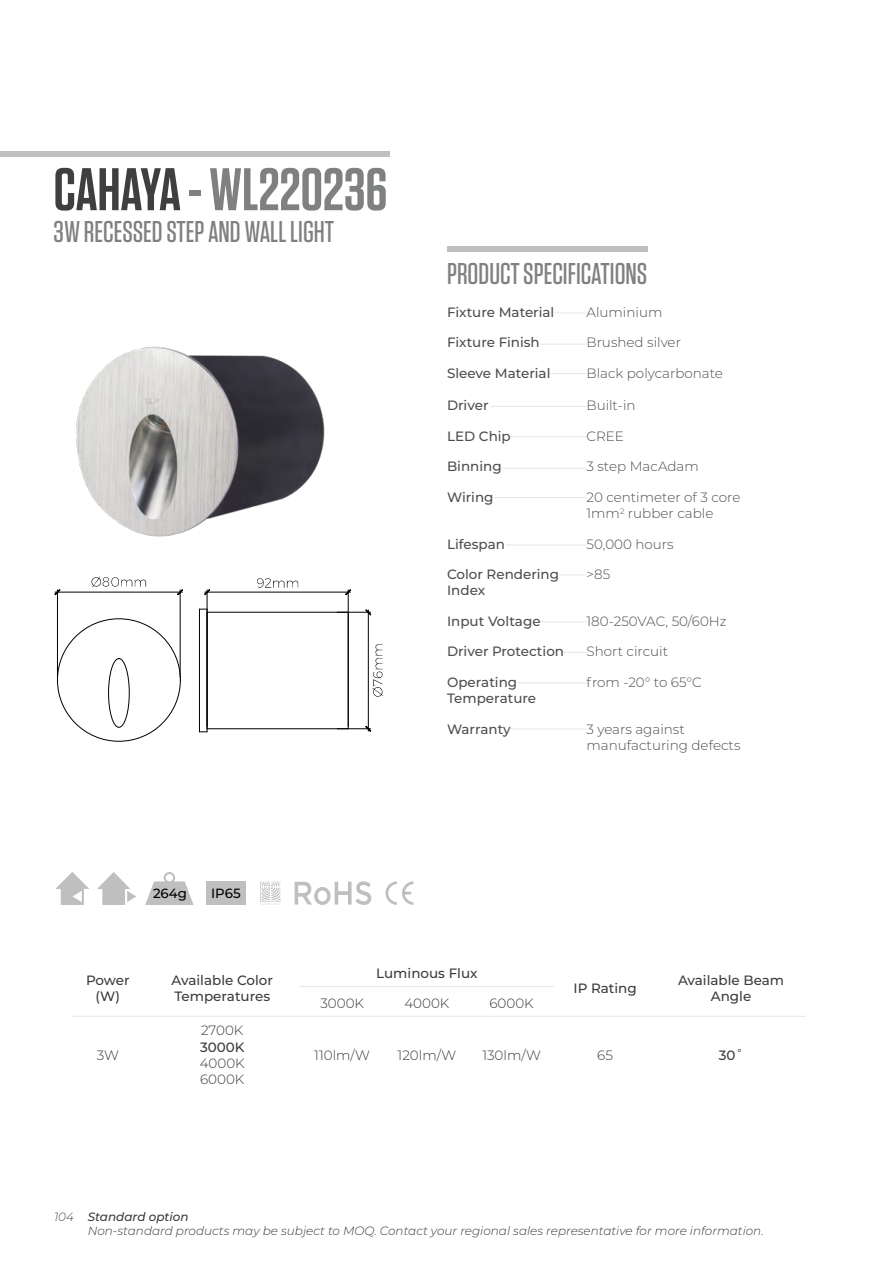
<style>
.page{position:relative;width:893px;height:1263px;background:#fff}
.page>*{position:absolute;margin:0;border:0;box-sizing:border-box;transform-origin:0 0}
.t1{font:600 60px "Tungsten";color:#7f8080}
.t2{font:500 30px "Tungsten";color:#7f8080}
.t3{font:300 13.5px/16.2px "Montserrat";color:#4d4d4f}
.t4{font:500 13.5px/16.2px "Montserrat";color:#4d4d4f}
.t5{font:500 13.5px/16.2px "Montserrat";color:#3d3b3a;text-align:center}
.t6{font:300 13.5px/16.2px "Montserrat";color:#3d3b3a}
.t7{font:500 13.35px "Montserrat";color:#000}
.t8{font:italic 300 12px "Montserrat";color:#3d3b3a}
.t9{font:italic 500 12px "Montserrat";color:#3d3b3a}
.t10{font:italic 300 12px "Montserrat";color:#4d4d4f}
.s1{color:#3f3f3f}
</style>
<div class="page">
<div style="left:447px;top:246px;width:200px;height:5px;background:#c0bfbf"></div>
<svg style="left:145px;top:872px;width:49px;height:33px"></svg>
<hr style="left:554px;top:312px;width:32px;height:1px;background:#e5e6e5">
<hr style="left:550px;top:373px;width:36px;height:1px;background:#e5e6e5">
<hr style="left:501px;top:468px;width:85px;height:1px;background:#e5e6e5">
<hr style="left:541px;top:621px;width:45px;height:1px;background:#e5e6e5">
<hr style="left:540px;top:344px;width:46px;height:1px;background:#e5e6e5">
<hr style="left:511px;top:436px;width:75px;height:1px;background:#e5e6e5">
<hr style="left:491px;top:406px;width:95px;height:1px;background:#e5e6e5">
<hr style="left:494px;top:497px;width:92px;height:1px;background:#e5e6e5">
<hr style="left:505px;top:545px;width:81px;height:1px;background:#e5e6e5">
<svg style="left:559px;top:574px;width:27px;height:1px"></svg>
<svg style="left:563px;top:652px;width:23px;height:1px"></svg>
<hr style="left:517px;top:682px;width:69px;height:1px;background:#e5e6e5">
<hr style="left:511px;top:728px;width:75px;height:1px;background:#e5e6e5">
<hr style="left:300px;top:986px;width:85px;height:1px;background:#e5e6e5">
<hr style="left:385px;top:986px;width:84px;height:1px;background:#e5e6e5">
<hr style="left:469px;top:986px;width:85px;height:1px;background:#e5e6e5">
<hr style="left:71px;top:1016px;width:74px;height:1px;background:#e5e6e5">
<hr style="left:145px;top:1016px;width:155px;height:1px;background:#e5e6e5">
<hr style="left:300px;top:1016px;width:85px;height:1px;background:#e5e6e5">
<hr style="left:385px;top:1016px;width:84px;height:1px;background:#e5e6e5">
<hr style="left:469px;top:1016px;width:85px;height:1px;background:#e5e6e5">
<hr style="left:554px;top:1016px;width:102px;height:1px;background:#e5e6e5">
<hr style="left:656px;top:1016px;width:150px;height:1px;background:#e5e6e5">
<img style="left:76px;top:346px;width:249px;height:191px">
<svg style="left:97px;top:872px;width:39px;height:33px"></svg>
<div style="left:206px;top:881px;width:39px;height:24px;background:#c0bfbf"></div>
<svg style="left:295px;top:881px;width:76px;height:24px"></svg>
<svg style="left:385px;top:881px;width:28px;height:24px"></svg>
<div style="left:261px;top:881px;width:20px;height:20px;background:#f4f3f3"></div>
<svg style="left:261px;top:882px;width:19px;height:19px"></svg>
<svg style="left:55px;top:872px;width:34px;height:33px"></svg>
<div style="left:109px;top:659px;width:20px;height:68px;border:1px solid #000;border-radius:50%"></div>
<hr style="left:57px;top:590px;width:1px;height:88px;background:#000">
<hr style="left:180px;top:590px;width:1px;height:88px;background:#000">
<hr style="left:55px;top:592px;width:127px;height:1px;background:#000">
<svg style="left:54px;top:589px;width:7px;height:6px"></svg>
<svg style="left:177px;top:589px;width:6px;height:6px"></svg>
<svg style="left:92px;top:576px;width:54px;height:11px"></svg>
<hr style="left:207px;top:609px;width:1px;height:123px;background:#000">
<hr style="left:199px;top:609px;width:1px;height:123px;background:#000">
<hr style="left:207px;top:612px;width:141px;height:1px;background:#000">
<hr style="left:348px;top:612px;width:1px;height:117px;background:#000">
<hr style="left:207px;top:728px;width:141px;height:1px;background:#000">
<hr style="left:337px;top:612px;width:34px;height:1px;background:#000">
<hr style="left:337px;top:728px;width:34px;height:1px;background:#000">
<hr style="left:368px;top:610px;width:1px;height:121px;background:#000">
<svg style="left:365px;top:609px;width:7px;height:7px"></svg>
<svg style="left:365px;top:725px;width:7px;height:7px"></svg>
<svg style="left:372px;top:644px;width:11px;height:53px"></svg>
<hr style="left:348px;top:590px;width:1px;height:136px;background:#000">
<hr style="left:207px;top:590px;width:1px;height:136px;background:#000">
<hr style="left:205px;top:592px;width:145px;height:1px;background:#000">
<svg style="left:345px;top:589px;width:6px;height:6px"></svg>
<svg style="left:204px;top:589px;width:6px;height:6px"></svg>
<svg style="left:257px;top:578px;width:41px;height:10px"></svg>
<div style="left:0;top:151px;width:389px;height:5px;background:#c0bfbf"></div>
<h1 class="t1" style="left:54px;top:158px;width:335px"><span class="s1">CAHAYA</span> - WL220236</h1>
<h2 class="t2" style="left:54px;top:216px;width:282px">3W RECESSED STEP AND WALL LIGHT</h2>
<p class="t7" style="left:153px;top:884px;width:35px">264g</p>
<p class="t7" style="left:211px;top:883px;width:31px">IP65</p>
<h2 class="t2" style="left:447px;top:258px;width:202px">PRODUCT SPECIFICATIONS</h2>
<p class="t4" style="left:447px;top:303px;width:109px">Fixture Material</p>
<p class="t4" style="left:447px;top:334px;width:94px">Fixture Finish</p>
<p class="t4" style="left:447px;top:364px;width:105px">Sleeve Material</p>
<p class="t4" style="left:447px;top:397px;width:43px">Driver</p>
<p class="t4" style="left:447px;top:427px;width:65px">LED Chip</p>
<p class="t4" style="left:447px;top:458px;width:56px">Binning</p>
<p class="t4" style="left:447px;top:488px;width:48px">Wiring</p>
<p class="t4" style="left:447px;top:535px;width:59px">Lifespan</p>
<p class="t4" style="left:447px;top:566px;width:114px">Color Rendering<br>Index</p>
<p class="t4" style="left:447px;top:612px;width:95px">Input Voltage</p>
<p class="t4" style="left:447px;top:643px;width:119px">Driver Protection</p>
<p class="t4" style="left:447px;top:673px;width:91px">Operating<br>Temperature</p>
<p class="t4" style="left:447px;top:720px;width:65px">Warranty</p>
<p class="t3" style="left:586px;top:303px;width:77px">Aluminium</p>
<p class="t3" style="left:586px;top:334px;width:96px">Brushed silver</p>
<p class="t3" style="left:586px;top:364px;width:138px">Black polycarbonate</p>
<p class="t3" style="left:586px;top:397px;width:51px">Built-in</p>
<p class="t3" style="left:586px;top:427px;width:39px">CREE</p>
<p class="t3" style="left:586px;top:458px;width:114px">3 step MacAdam</p>
<p class="t3" style="left:586px;top:488px;width:155px">20 centimeter of 3 core<br>1mm<sup>2</sup> rubber cable</p>
<p class="t3" style="left:586px;top:535px;width:89px">50,000 hours</p>
<p class="t3" style="left:586px;top:566px;width:25px">&gt;85</p>
<p class="t3" style="left:586px;top:612px;width:142px">180-250VAC, 50/60Hz</p>
<p class="t3" style="left:586px;top:643px;width:83px">Short circuit</p>
<p class="t3" style="left:586px;top:674px;width:117px">from -20° to 65°C</p>
<p class="t3" style="left:586px;top:720px;width:155px">3 years against manufacturing defects</p>
<p class="t5" style="left:86px;top:971px;width:45px">Power (W)</p>
<p class="t5" style="left:172px;top:971px;width:103px;text-align:left">Available Color<br>Temperatures</p>
<p class="t6" style="left:97px;top:1046px;width:24px">3W</p>
<p class="t6" style="left:201px;top:1022px;width:44px">2700K</p>
<p class="t5" style="left:200px;top:1038px;width:46px">3000K</p>
<p class="t6" style="left:200px;top:1054px;width:46px">4000K<br>6000K</p>
<p class="t5" style="left:376px;top:965px;width:103px">Luminous Flux</p>
<p class="t6" style="left:320px;top:994px;width:45px">3000K</p>
<p class="t6" style="left:404px;top:994px;width:46px">4000K</p>
<p class="t6" style="left:489px;top:994px;width:46px">6000K</p>
<p class="t5" style="left:573px;top:980px;width:65px">IP Rating</p>
<p class="t5" style="left:678px;top:971px;width:108px">Available Beam<br>Angle</p>
<p class="t6" style="left:314px;top:1046px;width:57px">110lm/W</p>
<p class="t6" style="left:398px;top:1046px;width:60px">120lm/W</p>
<p class="t6" style="left:482px;top:1046px;width:60px">130lm/W</p>
<p class="t6" style="left:597px;top:1046px;width:17px">65</p>
<p class="t5" style="left:719px;top:1046px;width:26px">30˚</p>
<p class="t10" style="left:54px;top:1208px;width:21px">104</p>
<p class="t9" style="left:88px;top:1208px;width:103px">Standard option</p>
<p class="t8" style="left:88px;top:1222px;width:678px">Non-standard products may be subject to MOQ. Contact your regional sales representative for more information.</p>
</div>
